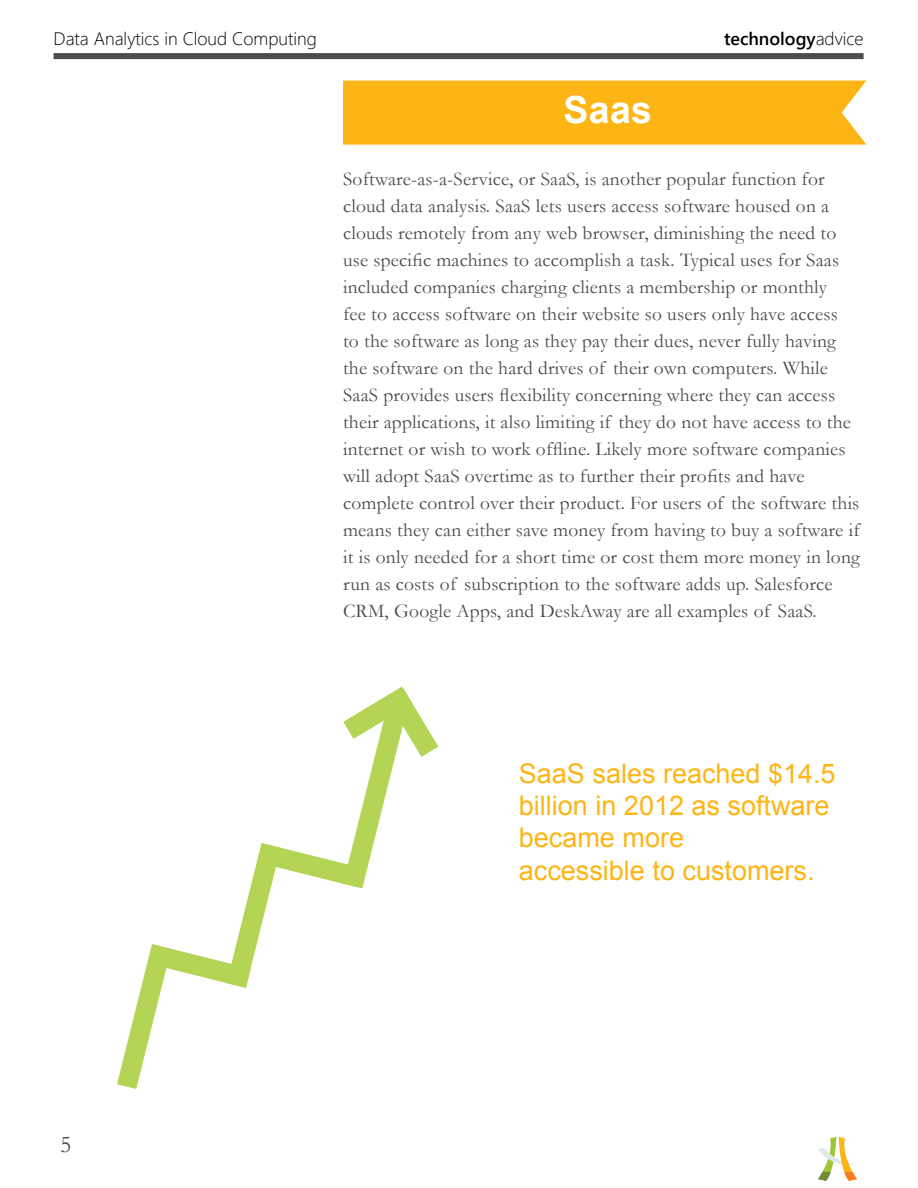
<style>
.page{position:relative;width:918px;height:1188px;background:#fff}
.page>*{position:absolute;margin:0;border:0;box-sizing:border-box;transform-origin:0 0}
.t1{font:700 37.5px "Arial";color:#fff}
.t2{font:27px/32.4px "Arial";color:#fdb515}
.t3{font:24px "Garamond";color:#4b4c4c}
.t4{font:19.5px/27px "Garamond";letter-spacing:.01em;color:#4c4b4b}
.t5{font:18px "Webly Sleek UI Light";color:#000}
.t6{font:18px "Webly Sleek UI Semibold";color:#000}
.s1{font-family:"Webly Sleek UI Light"}
</style>
<div class="page">
<svg style="left:818px;top:1137px;width:39px;height:44px"></svg>
<div style="left:343px;top:81px;width:523px;height:64px;background:#fcb515"></div>
<div style="left:54px;top:53px;width:810px;height:6px;background:#4b4c4c"></div>
<svg style="left:117px;top:687px;width:321px;height:402px"></svg>
<p class="t5" style="left:54px;top:25px;width:265px">Data Analytics in Cloud Computing</p>
<p class="t6" style="left:724px;top:25px;width:141px">technology<span class="s1">advice</span></p>
<h1 class="t1" style="left:563px;top:84px;width:90px">Saas</h1>
<p class="t4" style="left:343px;top:165px;width:518px">Software-as-a-Service, or SaaS, is another popular function for cloud data analysis. SaaS lets users access software housed on a clouds remotely from any web browser, diminishing the need to use specific machines to accomplish a task. Typical uses for Saas included companies charging clients a membership or monthly<br>fee to access software on their website so users only have access<br>to the software as long as they pay their dues, never fully having the software on the hard drives of their own computers. While SaaS provides users flexibility concerning where they can access their applications, it also limiting if they do not have access to the internet or wish to work offline. Likely more software companies will adopt SaaS overtime as to further their profits and have complete control over their product. For users of the software this means they can either save money from having to buy a software if it is only needed for a short time or cost them more money in long run as costs of subscription to the software adds up. Salesforce CRM, Google Apps, and DeskAway are all examples of SaaS.</p>
<p class="t3" style="left:60px;top:1128px;width:13px">5</p>
<h2 class="t2" style="left:519px;top:757px;width:318px">SaaS sales reached $14.5 billion in 2012 as software became more<br>accessible to customers.</h2>
</div>
